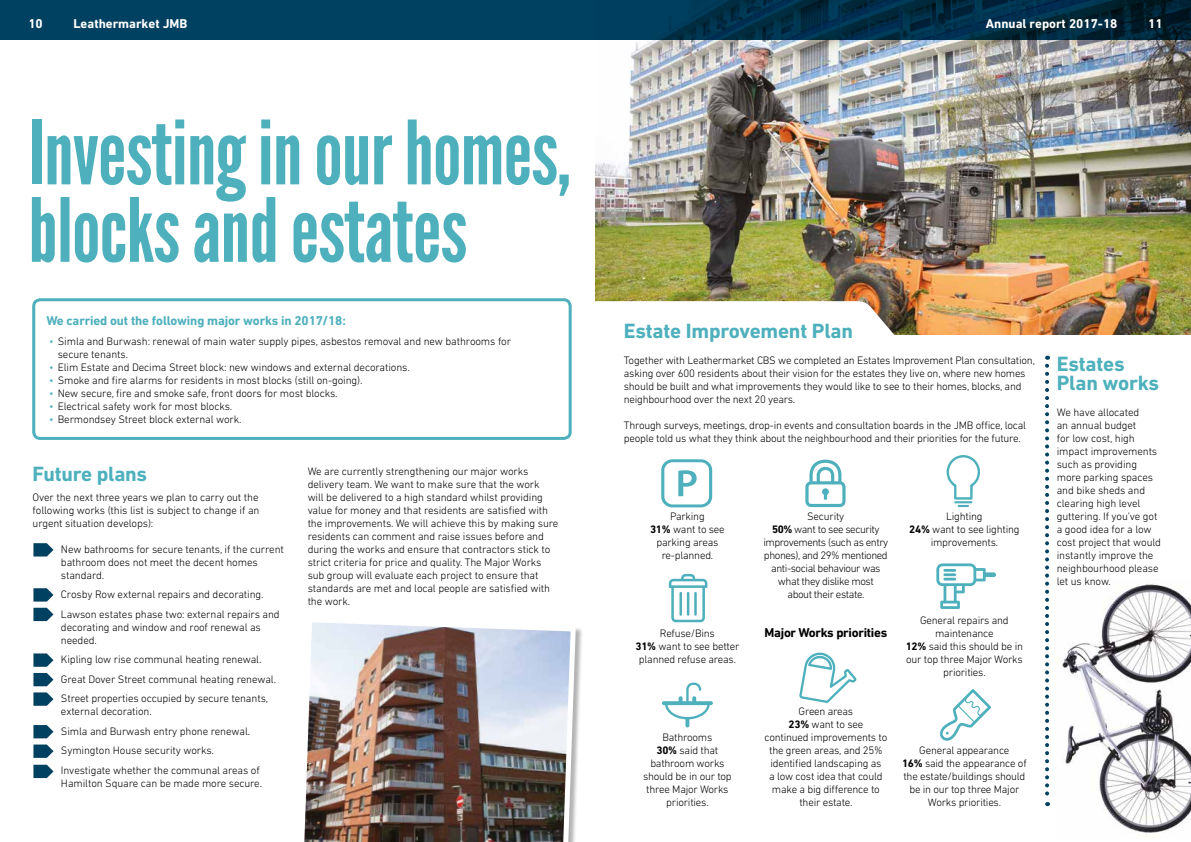
<style>
.page{position:relative;width:1191px;height:842px;background:#fff}
.page>*{position:absolute;margin:0;border:0;box-sizing:border-box;transform-origin:0 0}
.t1{font:88.2px/77.5px "League Gothic";letter-spacing:-.01em;color:#4db0bc}
.t2{font:700 21px/19.5px "DIN Next LT Pro";letter-spacing:-.01em;color:#4db0bc}
.t3{font:700 13px "DIN Next LT Pro";letter-spacing:-.01em;color:#4db0bc}
.t4{font:700 13px "DIN Next LT Pro";color:#fff}
.t5{font:700 13px "DIN Next LT Pro";letter-spacing:-.02em;color:#000}
.t6{font:300 11px/13px "DIN Next LT Pro";letter-spacing:-.01em;color:#000}
.t7{font:300 11px/13px "DIN Next LT Pro";letter-spacing:-.04em;color:#000;text-align:center}
.s1{color:#4db0bc}
.s2{font-weight:700}
</style>
<div class="page">
<img style="left:596px;top:40px;width:595px;height:247px">
<svg style="left:566px;top:287px;width:625px;height:520px"></svg>
<img style="left:1056px;top:578px;width:135px;height:255px">
<svg style="left:0;top:0;width:1191px;height:40px;background:#003652"></svg>
<div style="left:32px;top:298px;width:539px;height:142px;border:3px solid #4db0bc;border-radius:6px"></div>
<svg style="left:33px;top:543px;width:20px;height:14px"></svg>
<svg style="left:33px;top:588px;width:20px;height:14px"></svg>
<svg style="left:33px;top:608px;width:20px;height:13px"></svg>
<svg style="left:33px;top:653px;width:20px;height:14px"></svg>
<svg style="left:33px;top:673px;width:20px;height:13px"></svg>
<svg style="left:33px;top:692px;width:20px;height:14px"></svg>
<svg style="left:33px;top:725px;width:20px;height:13px"></svg>
<svg style="left:33px;top:744px;width:20px;height:14px"></svg>
<svg style="left:33px;top:765px;width:20px;height:13px"></svg>
<img style="left:304px;top:615px;width:274px;height:227px">
<svg style="left:1045px;top:366px;width:4px;height:440px"></svg>
<svg style="left:799px;top:652px;width:57px;height:51px"></svg>
<svg style="left:662px;top:683px;width:51px;height:44px"></svg>
<svg style="left:936px;top:563px;width:60px;height:46px"></svg>
<svg style="left:669px;top:574px;width:38px;height:48px"></svg>
<hr style="left:679px;top:592px;width:3px;height:24px;background:#4db0bc">
<hr style="left:687px;top:592px;width:2px;height:24px;background:#4db0bc">
<hr style="left:694px;top:592px;width:2px;height:24px;background:#4db0bc">
<svg style="left:805px;top:460px;width:40px;height:47px"></svg>
<svg style="left:661px;top:459px;width:51px;height:48px"></svg>
<svg style="left:946px;top:455px;width:34px;height:52px"></svg>
<svg style="left:939px;top:689px;width:52px;height:52px"></svg>
<p class="t4" style="left:28px;top:16px;width:16px">10</p>
<p class="t4" style="left:73px;top:16px;width:115px">Leathermarket JMB</p>
<p class="t4" style="left:985px;top:16px;width:133px">Annual report 2017-18</p>
<p class="t4" style="left:1148px;top:16px;width:16px">11</p>
<h1 class="t1" style="left:28px;top:116px;width:544px">Investing in our homes, blocks and estates</h1>
<p class="t3" style="left:46px;top:313px;width:301px">We carried out the following major works in 2017/18:</p>
<p class="t6" style="left:58px;top:334px;width:455px;text-indent:-9px"><span class="s1">•</span> Simla and Burwash: renewal of main water supply pipes, asbestos removal and new bathrooms for secure tenants.</p>
<p class="t6" style="left:49px;top:360px;width:362px"><span class="s1">•</span> Elim Estate and Decima Street block: new windows and external decorations.</p>
<p class="t6" style="left:49px;top:373px;width:315px"><span class="s1">•</span> Smoke and fire alarms for residents in most blocks (still on-going).</p>
<p class="t6" style="left:49px;top:386px;width:290px"><span class="s1">•</span> New secure, fire and smoke safe, front doors for most blocks.</p>
<p class="t6" style="left:49px;top:399px;width:184px"><span class="s1">•</span> Electrical safety work for most blocks.</p>
<p class="t6" style="left:49px;top:412px;width:194px"><span class="s1">•</span> Bermondsey Street block external work.</p>
<h2 class="t2" style="left:33px;top:464px;width:116px">Future plans</h2>
<p class="t6" style="left:33px;top:490px;width:228px;text-align:justify">Over the next three years we plan to carry out the following works (this list is subject to change if an urgent situation develops):</p>
<p class="t6" style="left:61px;top:542px;width:224px">New bathrooms for secure tenants, if the current bathroom does not meet the decent homes standard.</p>
<p class="t6" style="left:61px;top:584px;width:220px;line-height:19.5px">Crosby Row external repairs and decorating.<br>Lawson estates phase two: external repairs and</p>
<p class="t6" style="left:61px;top:620px;width:201px">decorating and window and roof renewal as needed.</p>
<p class="t6" style="left:61px;top:649px;width:217px;line-height:19.5px">Kipling low rise communal heating renewal.<br>Great Dover Street communal heating renewal.<br>Street properties occupied by secure tenants,</p>
<p class="t6" style="left:61px;top:701px;width:200px;line-height:19.5px">external decoration.<br>Simla and Burwash entry phone renewal.<br>Symington House security works.<br>Investigate whether the communal areas of</p>
<p class="t6" style="left:61px;top:776px;width:203px">Hamilton Square can be made more secure.</p>
<p class="t6" style="left:308px;top:464px;width:252px">We are currently strengthening our major works delivery team. We want to make sure that the work will be delivered to a high standard whilst providing value for money and that residents are satisfied with the improvements. We will achieve this by making sure residents can comment and raise issues before and during the works and ensure that contractors stick to strict criteria for price and quality. The Major Works sub group will evaluate each project to ensure that standards are met and local people are satisfied with the work.</p>
<h2 class="t2" style="left:624px;top:321px;width:231px">Estate Improvement Plan</h2>
<p class="t6" style="left:624px;top:354px;width:413px">Together with Leathermarket CBS we completed an Estates Improvement Plan consultation, asking over 600 residents about their vision for the estates they live on, where new homes should be built and what improvements they would like to see to their homes, blocks, and neighbourhood over the next 20 years.</p>
<p class="t6" style="left:624px;top:419px;width:404px">Through surveys, meetings, drop-in events and consultation boards in the JMB office, local people told us what they think about the neighbourhood and their priorities for the future.</p>
<p class="t6" style="left:650px;top:510px;width:76px;text-align:center">Parking<br><span class="s2">31%</span> want to see parking areas re-planned.</p>
<p class="t6" style="left:635px;top:627px;width:105px;text-align:center">Refuse/Bins<br><span class="s2">31%</span> want to see better planned refuse areas.</p>
<p class="t6" style="left:643px;top:731px;width:90px;text-align:center">Bathrooms<br><span class="s2">30%</span> said that bathroom works should be in our top three Major Works priorities.</p>
<p class="t7" style="left:763px;top:510px;width:127px">Security<br><span class="s2">50%</span> want to see security improvements (such as entry phones), and 29% mentioned anti-social behaviour was what they dislike most<br>about their estate.</p>
<p class="t5" style="left:764px;top:625px;width:124px">Major Works priorities</p>
<p class="t6" style="left:764px;top:705px;width:124px;text-align:center">Green areas<br><span class="s2">23%</span> want to see<br>continued improvements to the green areas, and 25% identified landscaping as<br>a low cost idea that could make a big difference to their estate.</p>
<p class="t6" style="left:909px;top:510px;width:112px;text-align:center">Lighting<br><span class="s2">24%</span> want to see lighting improvements.</p>
<p class="t6" style="left:905px;top:614px;width:119px;text-align:center">General repairs and maintenance<br><span class="s2">12%</span> said this should be in our top three Major Works priorities.</p>
<p class="t6" style="left:902px;top:744px;width:126px;text-align:center">General appearance<br><span class="s2">16%</span> said the appearance of the estate/buildings should be in our top three Major<br>Works priorities.</p>
<h2 class="t2" style="left:1056px;top:354px;width:104px">Estates<br>Plan works</h2>
<p class="t6" style="left:1056px;top:406px;width:106px">We have allocated<br>an annual budget<br>for low cost, high impact improvements such as providing more parking spaces and bike sheds and clearing high level guttering. If you’ve got a good idea for a low cost project that would instantly improve the neighbourhood please let us know.</p>
</div>
